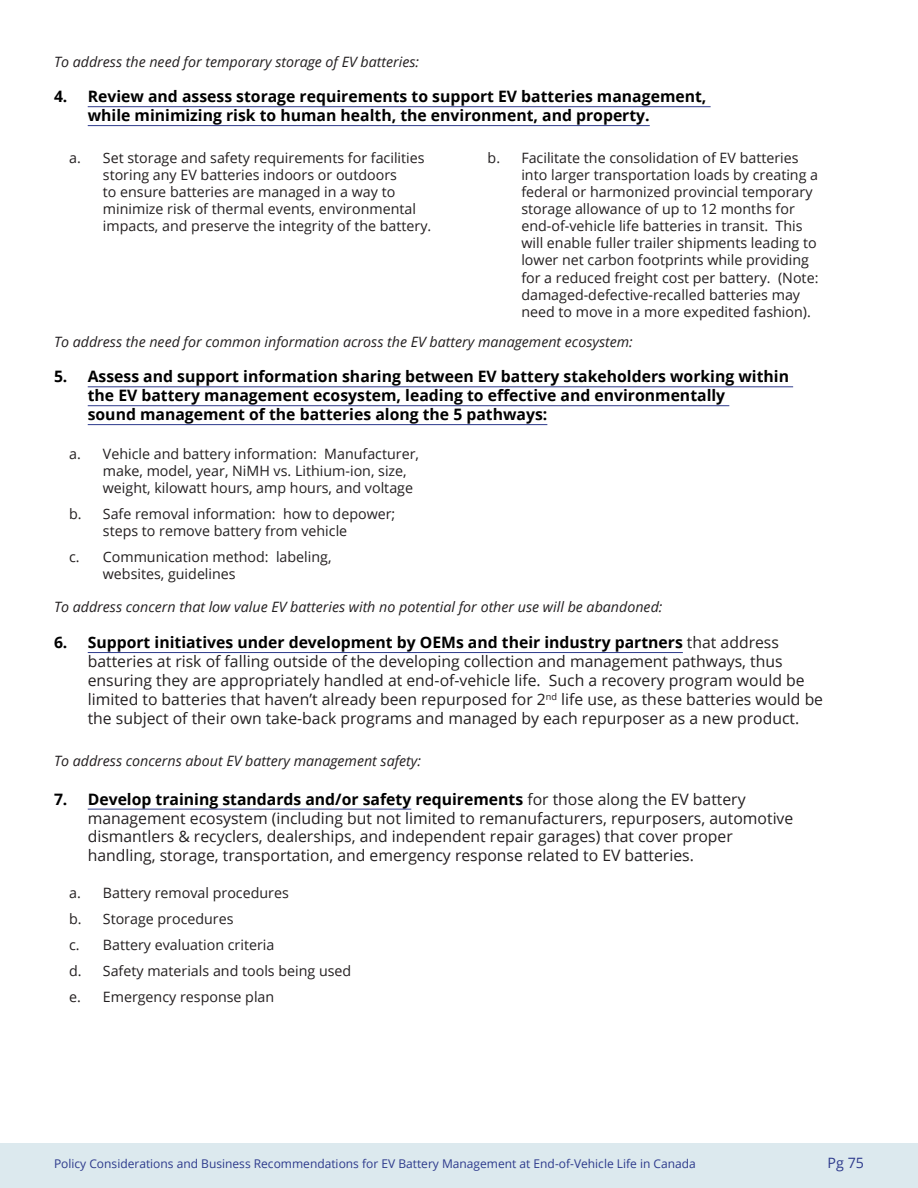
<style>
.page{position:relative;width:918px;height:1188px;background:#fff}
.page>*{position:absolute;margin:0;border:0;box-sizing:border-box;transform-origin:0 0}
.Numberd_list{font:15.75px/18.9px "Open Sans";color:#231f20}
.Numberd_list-2{font:700 15.75px/18.9px "Open Sans";color:#000}
.t1{font:14.25px/17.1px "Open Sans";color:#231f20}
.Body{font:italic 14.25px "Open Sans";color:#231f20}
.t2{font:14.25px "Open Sans";color:#2d3a8c}
.t3{font:12px "Open Sans";color:#2d3a8c}
.s1{font-weight:700;color:#000}
</style>
<div class="page">
<div style="left:0;top:1144px;width:918px;height:44px;background:#dce9ee"></div>
<hr style="left:88px;top:106px;width:623px;height:1px;background:#2d3a8c">
<hr style="left:88px;top:125px;width:562px;height:1px;background:#2d3a8c">
<hr style="left:88px;top:386px;width:705px;height:1px;background:#2d3a8c">
<hr style="left:88px;top:405px;width:641px;height:1px;background:#2d3a8c">
<hr style="left:88px;top:424px;width:459px;height:1px;background:#2d3a8c">
<hr style="left:88px;top:652px;width:595px;height:1px;background:#2d3a8c">
<hr style="left:88px;top:809px;width:323px;height:1px;background:#2d3a8c">
<p class="Body" style="left:54px;top:52px;width:367px">To address the need for temporary storage of EV batteries:</p>
<p class="Numberd_list-2" style="left:88px;top:87px;width:620px;text-indent:-34px">4. Review and assess storage requirements to support EV batteries management, while minimizing risk to human health, the environment, and property.</p>
<p class="t1" style="left:103px;top:149px;width:328px;text-indent:-34px">a. Set storage and safety requirements for facilities storing any EV batteries indoors or outdoors<br>to ensure batteries are managed in a way to minimize risk of thermal events, environmental impacts, and preserve the integrity of the battery.</p>
<p class="t1" style="left:521px;top:149px;width:299px;text-indent:-34px">b. Facilitate the consolidation of EV batteries into larger transportation loads by creating a federal or harmonized provincial temporary storage allowance of up to 12 months for end-of-vehicle life batteries in transit. This will enable fuller trailer shipments leading to lower net carbon footprints while providing for a reduced freight cost per battery. (Note: damaged-defective-recalled batteries may need to move in a more expedited fashion).</p>
<p class="Body" style="left:54px;top:332px;width:580px">To address the need for common information across the EV battery management ecosystem:</p>
<p class="Numberd_list-2" style="left:88px;top:367px;width:703px;text-indent:-34px">5. Assess and support information sharing between EV battery stakeholders working within the EV battery management ecosystem, leading to effective and environmentally<br>sound management of the batteries along the 5 pathways:</p>
<p class="t1" style="left:103px;top:445px;width:318px;text-indent:-34px">a. Vehicle and battery information: Manufacturer, make, model, year, NiMH vs. Lithium-ion, size, weight, kilowatt hours, amp hours, and voltage</p>
<p class="t1" style="left:103px;top:505px;width:294px;text-indent:-34px">b. Safe removal information: how to depower; steps to remove battery from vehicle</p>
<p class="t1" style="left:103px;top:548px;width:230px;text-indent:-34px">c. Communication method: labeling, websites, guidelines</p>
<p class="Body" style="left:54px;top:597px;width:610px">To address concern that low value EV batteries with no potential for other use will be abandoned:</p>
<p class="Numberd_list" style="left:88px;top:632px;width:737px;text-indent:-34px"><span class="s1">6. Support initiatives under development by OEMs and their industry partners</span> that address batteries at risk of falling outside of the developing collection and management pathways, thus ensuring they are appropriately handled at end-of-vehicle life. Such a recovery program would be limited to batteries that haven’t already been repurposed for 2<sup>nd</sup> life use, as these batteries would be the subject of their own take-back programs and managed by each repurposer as a new product.</p>
<p class="Body" style="left:54px;top:751px;width:369px">To address concerns about EV battery management safety:</p>
<p class="Numberd_list" style="left:88px;top:789px;width:707px;text-indent:-34px"><span class="s1">7. Develop training standards and/or safety requirements</span> for those along the EV battery management ecosystem (including but not limited to remanufacturers, repurposers, automotive dismantlers &amp; recyclers, dealerships, and independent repair garages) that cover proper handling, storage, transportation, and emergency response related to EV batteries.</p>
<p class="t1" style="left:69px;top:884px;width:221px">a. Battery removal procedures</p>
<p class="t1" style="left:69px;top:910px;width:166px">b. Storage procedures</p>
<p class="t1" style="left:69px;top:936px;width:207px">c. Battery evaluation criteria</p>
<p class="t1" style="left:69px;top:962px;width:284px">d. Safety materials and tools being used</p>
<p class="t1" style="left:69px;top:988px;width:207px">e. Emergency response plan</p>
<p class="t3" style="left:54px;top:1155px;width:643px">Policy Considerations and Business Recommendations for EV Battery Management at End-of-Vehicle Life in Canada</p>
<p class="t2" style="left:828px;top:1153px;width:38px">Pg 75</p>
</div>
